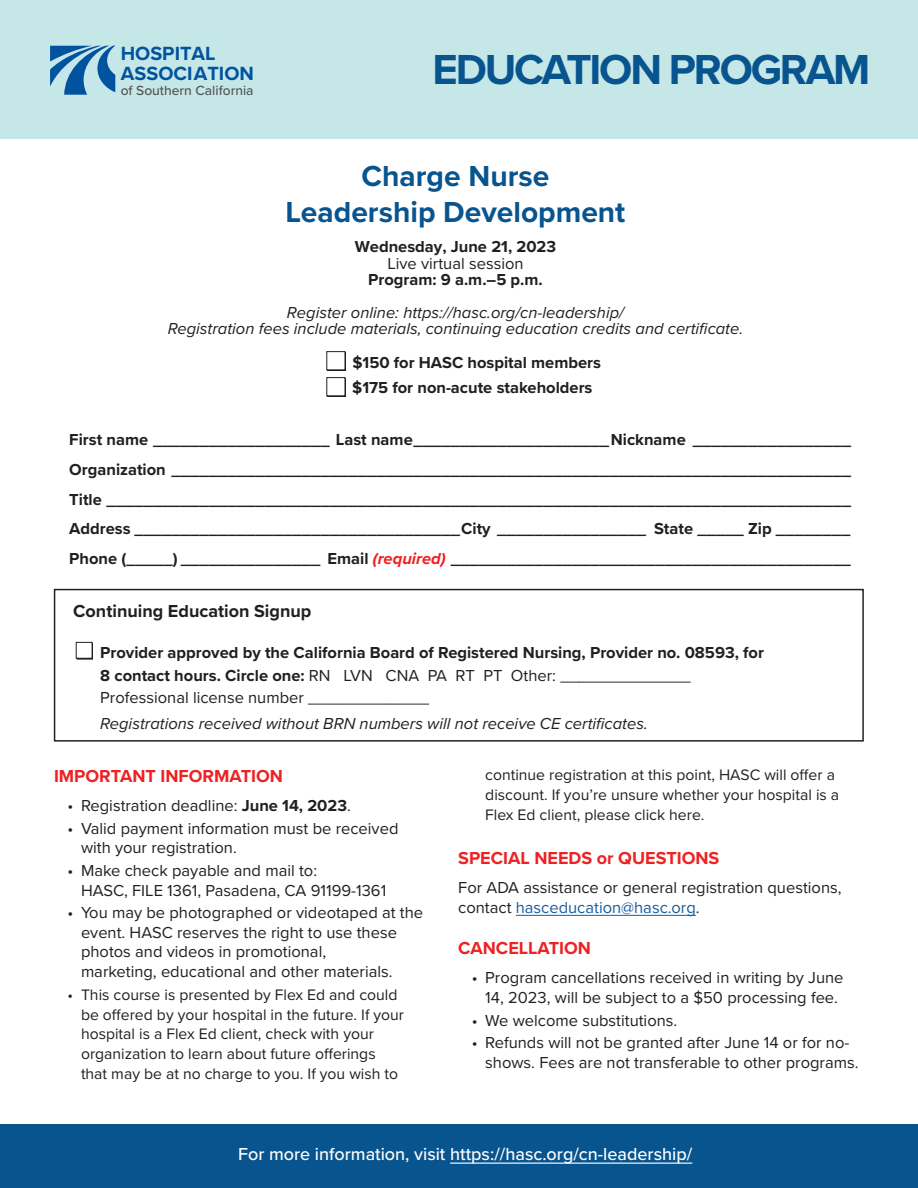
<style>
.page{position:relative;width:918px;height:1188px;background:#fff}
.page>*{position:absolute;margin:0;border:0;box-sizing:border-box;transform-origin:0 0}
.t1{font:700 43.5px "Proxima Nova";letter-spacing:-.05em;color:#07548f}
.t2{font:700 30px/36px "Proxima Nova";color:#07548f;text-align:center}
.t3{font:700 19.8px/20.1px "Proxima Nova";color:#0153a0}
.t4{font:500 18px "Proxima Nova";color:#fff}
.t5{font:700 18px "Proxima Nova";color:#ee2123}
.t6{font:700 18px "Proxima Nova";color:#231f20}
.t7{font:700 16.5px/22.5px "Proxima Nova";color:#231f20}
.t8{font:16.5px/19.8px "Proxima Nova";color:#231f20}
.t9{font:italic 16.5px/15.8px "Proxima Nova";color:#231f20;text-align:center}
.t10{font:15.75px/19.8px "Proxima Nova";color:#231f20}
.t11{font:500 13.8px "Proxima Nova";color:#545457}
.s1{font-weight:400}
.s2{font-style:italic;color:#ee2123}
.s3{font-weight:700}
.s4{color:#175d9e}
</style>
<div class="page">
<div style="left:54px;top:589px;width:810px;height:153px;border:2px solid #231f20"></div>
<div style="left:0;top:0;width:918px;height:139px;background:#c6e7e8"></div>
<svg style="left:50px;top:46px;width:66px;height:49px"></svg>
<div style="left:0;top:1125px;width:918px;height:63px;background:#07548f"></div>
<div style="left:327px;top:352px;width:19px;height:19px;background:#231f20"></div>
<div style="left:327px;top:352px;width:18px;height:18px;background:#fff"></div>
<div style="left:327px;top:351px;width:18px;height:19px;border:1px solid #231f20"></div>
<div style="left:77px;top:643px;width:16px;height:16px;background:#231f20"></div>
<div style="left:76px;top:642px;width:16px;height:16px;background:#fff"></div>
<div style="left:76px;top:642px;width:16px;height:16px;border:1px solid #231f20"></div>
<div style="left:327px;top:378px;width:19px;height:19px;background:#231f20"></div>
<div style="left:327px;top:378px;width:18px;height:18px;background:#fff"></div>
<div style="left:327px;top:377px;width:18px;height:19px;border:1px solid #231f20"></div>
<hr style="left:516px;top:915px;width:180px;height:1px;background:#175d9e">
<hr style="left:450px;top:1163px;width:242px;height:1px;background:#fff">
<p class="t3" style="left:121px;top:43px;width:135px">HOSPITAL<br>ASSOCIATION</p>
<p class="t11" style="left:121px;top:80px;width:134px">of Southern California</p>
<p class="t1" style="left:432px;top:37px;width:440px">EDUCATION PROGRAM</p>
<p class="t2" style="left:286px;top:157px;width:341px">Charge Nurse<br>Leadership Development</p>
<p class="t7" style="left:355px;top:238px;width:203px;line-height:16.5px;text-align:center">Wednesday, June 21, 2023<br><span class="s1">Live virtual session<br></span>Program: 9 a.m.–5 p.m.</p>
<p class="t9" style="left:168px;top:304px;width:577px">Register online: https://hasc.org/cn-leadership/<br>Registration fees include materials, continuing education credits and certificate.</p>
<p class="t7" style="left:352px;top:351px;width:250px">$150 for HASC hospital members</p>
<p class="t7" style="left:352px;top:376px;width:242px">$175 for non-acute stakeholders</p>
<p class="t7" style="left:69px;top:428px;width:783px">First name ___________________ Last name_____________________Nickname _________________</p>
<p class="t7" style="left:69px;top:454px;width:783px;line-height:30px">Organization _________________________________________________________________________<br>Title ________________________________________________________________________________</p>
<p class="t7" style="left:69px;top:517px;width:783px">Address ___________________________________City ________________ State _____ Zip ________</p>
<p class="t7" style="left:69px;top:547px;width:783px">Phone (_____) _______________ Email <span class="s2">(required)</span> ___________________________________________</p>
<p class="t6" style="left:73px;top:597px;width:240px">Continuing Education Signup</p>
<p class="t7" style="left:100px;top:641px;width:665px">Provider approved by the California Board of Registered Nursing, Provider no. 08593, for<br>8 contact hours. Circle one: <span class="s1">RN LVN CNA PA RT PT Other: ______________<br>Professional license number _____________</span></p>
<p class="t9" style="left:100px;top:714px;width:549px">Registrations received without BRN numbers will not receive CE certificates.</p>
<p class="t5" style="left:54px;top:762px;width:231px">IMPORTANT INFORMATION</p>
<p class="t8" style="left:68px;top:795px;width:285px">• Registration deadline: <span class="s3">June 14, 2023</span>.</p>
<p class="t8" style="left:81px;top:817px;width:319px;text-indent:-14px">• Valid payment information must be received with your registration.</p>
<p class="t8" style="left:81px;top:860px;width:307px;text-indent:-14px">• Make check payable and mail to:<br>HASC, FILE 1361, Pasadena, CA 91199-1361</p>
<p class="t8" style="left:81px;top:902px;width:344px;text-indent:-14px">• You may be photographed or videotaped at the event. HASC reserves the right to use these photos and videos in promotional,<br>marketing, educational and other materials.</p>
<p class="t10" style="left:81px;top:984px;width:325px;text-indent:-14px">• This course is presented by Flex Ed and could be offered by your hospital in the future. If your hospital is a Flex Ed client, check with your organization to learn about future offerings that may be at no charge to you. If you wish to</p>
<p class="t10" style="left:485px;top:764px;width:355px">continue registration at this point, HASC will offer a discount. If you’re unsure whether your hospital is a<br>Flex Ed client, please click here.</p>
<p class="t5" style="left:458px;top:845px;width:263px">SPECIAL NEEDS or QUESTIONS</p>
<p class="t8" style="left:458px;top:877px;width:385px">For ADA assistance or general registration questions, contact <span class="s4">hasceducation@hasc.org</span>.</p>
<p class="t5" style="left:458px;top:935px;width:134px">CANCELLATION</p>
<p class="t8" style="left:472px;top:967px;width:373px;text-align:center">• Program cancellations received in writing by June<br>14, 2023, will be subject to a $50 processing fee.</p>
<p class="t8" style="left:472px;top:1009px;width:207px">• We welcome substitutions.</p>
<p class="t8" style="left:485px;top:1032px;width:375px;text-indent:-14px">• Refunds will not be granted after June 14 or for no&shy;shows. Fees are not transferable to other programs.</p>
<p class="t4" style="left:238px;top:1140px;width:456px">For more information, visit https://hasc.org/cn-leadership/</p>
</div>
